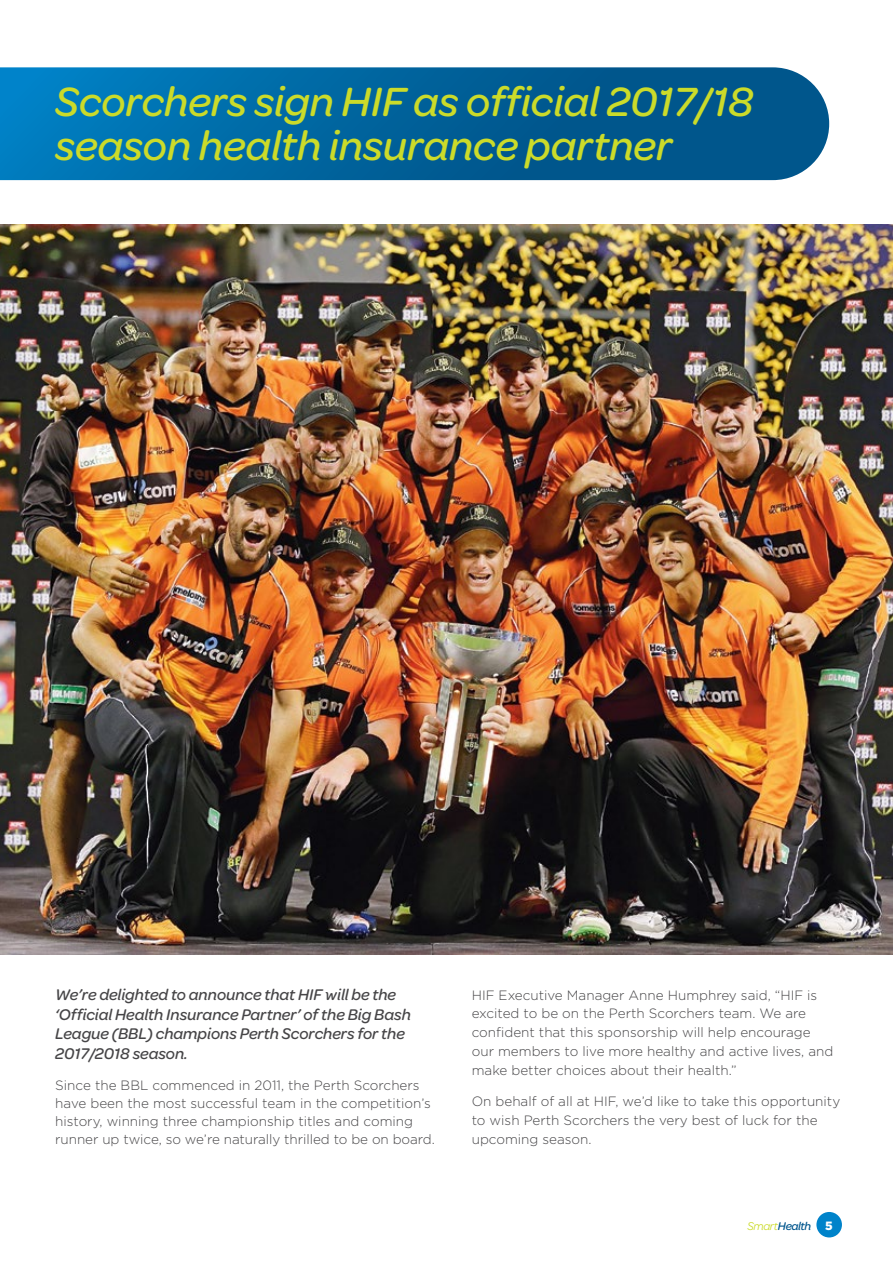
<style>
.page{position:relative;width:893px;height:1263px;background:#fff}
.page>*{position:absolute;margin:0;border:0;box-sizing:border-box;transform-origin:0 0}
.t1{font:italic 500 43.5px/43.8px "Omnes";color:#cbdb2a}
.t2{font:italic 500 16.5px/19.5px "Omnes";color:#464547}
.t3{font:300 13.5px/18.8px "Gotham";color:#464547}
.t4{font:italic 500 12px "Omnes";letter-spacing:-.03em;color:#00568d}
.s1{font-weight:400;color:#cbdb2a}
.s2{font-family:"Gotham";font-weight:900;font-style:normal;color:#fff}
</style>
<div class="page">
<img style="left:0;top:225px;width:893px;height:730px">
<svg style="left:0;top:67px;width:829px;height:113px;background:#04669f"></svg>
<div style="left:816px;top:1212px;width:26px;height:25px;background:#0083ca;border-radius:50%"></div>
<h1 class="t1" style="left:55px;top:78px;width:700px">Scorchers sign HIF as official 2017/18 season health insurance partner</h1>
<p class="t2" style="left:55px;top:984px;width:357px">We’re delighted to announce that HIF will be the ‘Official Health Insurance Partner’ of the Big Bash League (BBL) champions Perth Scorchers for the 2017/2018 season.</p>
<p class="t3" style="left:55px;top:1075px;width:381px;line-height:18px">Since the BBL commenced in 2011, the Perth Scorchers have been the most successful team in the competition’s history, winning three championship titles and coming runner up twice, so we’re naturally thrilled to be on board.</p>
<p class="t3" style="left:472px;top:985px;width:363px">HIF Executive Manager Anne Humphrey said, “HIF is excited to be on the Perth Scorchers team. We are confident that this sponsorship will help encourage our members to live more healthy and active lives, and make better choices about their health.”</p>
<p class="t3" style="left:472px;top:1091px;width:370px">On behalf of all at HIF, we’d like to take this opportunity to wish Perth Scorchers the very best of luck for the upcoming season.</p>
<p class="t4" style="left:748px;top:1218px;width:87px"><span class="s1">Smart</span>Health <span class="s2">5</span></p>
</div>
